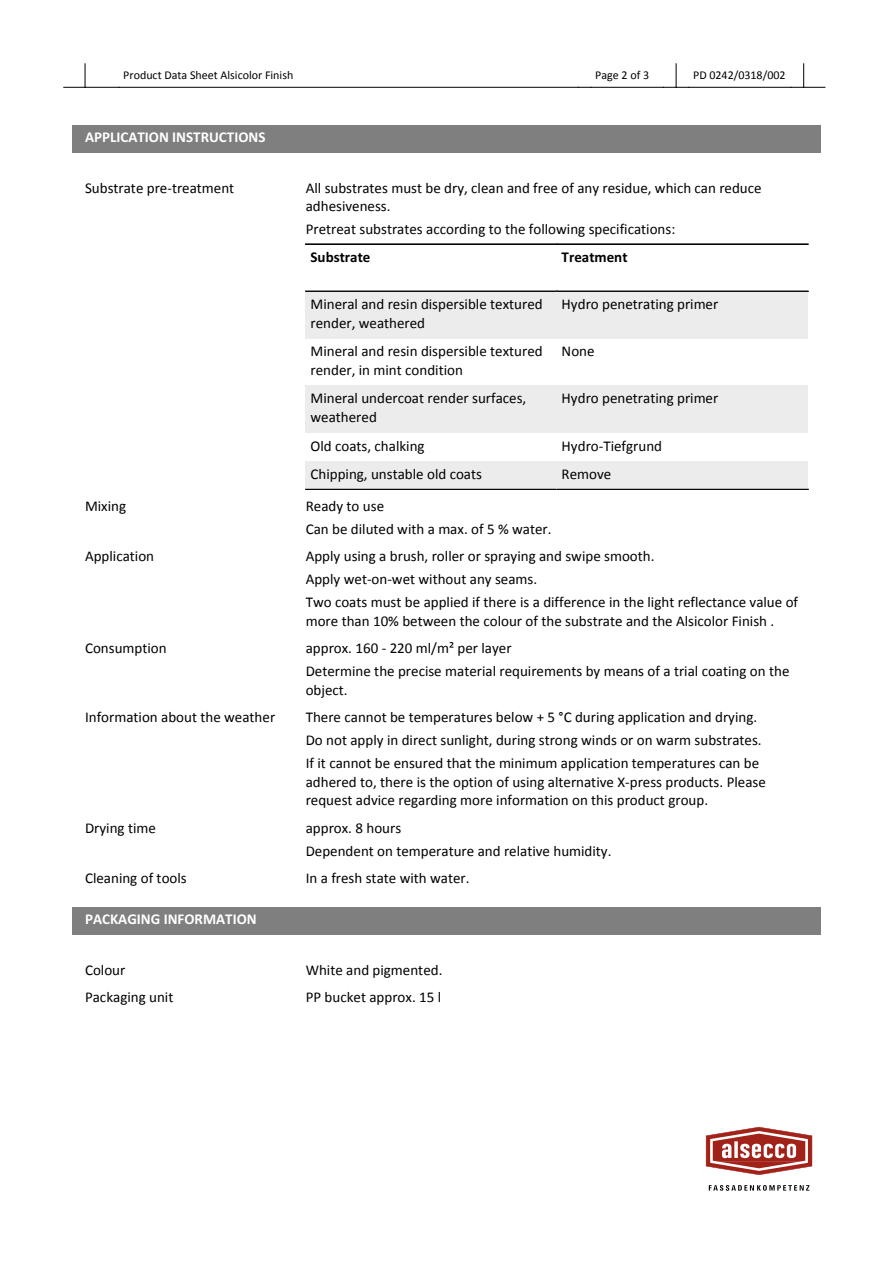
<style>
.page{position:relative;width:893px;height:1263px;background:#fff}
.page>*{position:absolute;margin:0;border:0;box-sizing:border-box;transform-origin:0 0}
.t1{font:15px/23px "Calibri";color:#000}
.t2{font:700 15px "Calibri";color:#fff}
.t3{font:700 15px "Calibri";color:#000}
.t4{font:12px "Calibri";color:#000}
</style>
<div class="page">
<svg style="left:64px;top:64px;width:22px;height:24px"></svg>
<hr style="left:85px;top:87px;width:34px;height:1px;background:#000">
<hr style="left:119px;top:87px;width:459px;height:1px;background:#000">
<svg style="left:578px;top:87px;width:13px;height:1px"></svg>
<hr style="left:591px;top:87px;width:72px;height:1px;background:#000">
<svg style="left:663px;top:64px;width:26px;height:24px"></svg>
<hr style="left:689px;top:87px;width:102px;height:1px;background:#000">
<svg style="left:791px;top:64px;width:34px;height:24px"></svg>
<hr style="left:306px;top:244px;width:251px;height:1px;background:#000">
<hr style="left:557px;top:244px;width:251px;height:1px;background:#000">
<div style="left:306px;top:291px;width:251px;height:47px;background:#ececec"></div>
<hr style="left:306px;top:291px;width:251px;height:1px;background:#000">
<div style="left:557px;top:291px;width:251px;height:47px;background:#ececec"></div>
<hr style="left:557px;top:291px;width:251px;height:1px;background:#000">
<div style="left:306px;top:386px;width:251px;height:47px;background:#ececec"></div>
<div style="left:557px;top:386px;width:251px;height:47px;background:#ececec"></div>
<div style="left:306px;top:461px;width:251px;height:28px;background:#ececec"></div>
<hr style="left:306px;top:489px;width:251px;height:1px;background:#000">
<div style="left:557px;top:461px;width:251px;height:28px;background:#ececec"></div>
<hr style="left:557px;top:489px;width:251px;height:1px;background:#000">
<div style="left:72px;top:125px;width:749px;height:27px;background:#7f7f7f"></div>
<div style="left:72px;top:907px;width:749px;height:27px;background:#7f7f7f"></div>
<svg style="left:709px;top:1185px;width:100px;height:6px"></svg>
<svg style="left:706px;top:1127px;width:106px;height:48px"></svg>
<p class="t4" style="left:123px;top:70px;width:172px">Product Data Sheet Alsicolor Finish</p>
<p class="t4" style="left:595px;top:70px;width:55px">Page 2 of 3</p>
<p class="t4" style="left:693px;top:70px;width:94px">PD 0242/0318/002</p>
<p class="t2" style="left:85px;top:131px;width:182px">APPLICATION INSTRUCTIONS</p>
<p class="t1" style="left:85px;top:177px;width:151px">Substrate pre-treatment</p>
<p class="t1" style="left:306px;top:179px;width:457px;line-height:18.8px">All substrates must be dry, clean and free of any residue, which can reduce adhesiveness.</p>
<p class="t1" style="left:306px;top:219px;width:371px">Pretreat substrates according to the following specifications:</p>
<p class="t3" style="left:311px;top:251px;width:61px">Substrate</p>
<p class="t3" style="left:562px;top:251px;width:67px">Treatment</p>
<p class="t1" style="left:311px;top:296px;width:234px;line-height:18.8px">Mineral and resin dispersible textured render, weathered</p>
<p class="t1" style="left:562px;top:294px;width:158px">Hydro penetrating primer</p>
<p class="t1" style="left:311px;top:343px;width:234px;line-height:18.8px">Mineral and resin dispersible textured render, in mint condition</p>
<p class="t1" style="left:562px;top:341px;width:34px">None</p>
<p class="t1" style="left:311px;top:390px;width:217px;line-height:18.8px">Mineral undercoat render surfaces, weathered</p>
<p class="t1" style="left:562px;top:388px;width:158px">Hydro penetrating primer</p>
<p class="t1" style="left:311px;top:435px;width:116px">Old coats, chalking</p>
<p class="t1" style="left:562px;top:435px;width:102px">Hydro-Tiefgrund</p>
<p class="t1" style="left:311px;top:464px;width:173px">Chipping, unstable old coats</p>
<p class="t1" style="left:562px;top:464px;width:51px">Remove</p>
<p class="t1" style="left:85px;top:496px;width:43px">Mixing</p>
<p class="t1" style="left:306px;top:496px;width:247px">Ready to use<br>Can be diluted with a max. of 5 % water.</p>
<p class="t1" style="left:85px;top:546px;width:71px">Application</p>
<p class="t1" style="left:306px;top:546px;width:494px">Apply using a brush, roller or spraying and swipe smooth.<br>Apply wet-on-wet without any seams.<br>Two coats must be applied if there is a difference in the light reflectance value of</p>
<p class="t1" style="left:306px;top:611px;width:470px">more than 10% between the colour of the substrate and the Alsicolor Finish .</p>
<p class="t1" style="left:85px;top:638px;width:83px">Consumption</p>
<p class="t1" style="left:306px;top:638px;width:485px">approx. 160 - 220 ml/m² per layer<br>Determine the precise material requirements by means of a trial coating on the</p>
<p class="t1" style="left:306px;top:679px;width:43px">object.</p>
<p class="t1" style="left:85px;top:707px;width:192px">Information about the weather</p>
<p class="t1" style="left:306px;top:707px;width:457px">There cannot be temperatures below + 5 °C during application and drying.<br>Do not apply in direct sunlight, during strong winds or on warm substrates.<br>If it cannot be ensured that the minimum application temperatures can be</p>
<p class="t1" style="left:306px;top:773px;width:462px;line-height:18.8px">adhered to, there is the option of using alternative X-press products. Please request advice regarding more information on this product group.</p>
<p class="t1" style="left:85px;top:817px;width:72px">Drying time</p>
<p class="t1" style="left:306px;top:817px;width:307px">approx. 8 hours<br>Dependent on temperature and relative humidity.</p>
<p class="t1" style="left:85px;top:867px;width:103px">Cleaning of tools</p>
<p class="t1" style="left:306px;top:867px;width:165px">In a fresh state with water.</p>
<p class="t2" style="left:85px;top:913px;width:173px">PACKAGING INFORMATION</p>
<p class="t1" style="left:85px;top:959px;width:42px">Colour</p>
<p class="t1" style="left:306px;top:959px;width:138px">White and pigmented.</p>
<p class="t1" style="left:85px;top:986px;width:90px">Packaging unit</p>
<p class="t1" style="left:306px;top:986px;width:137px">PP bucket approx. 15 l</p>
</div>
